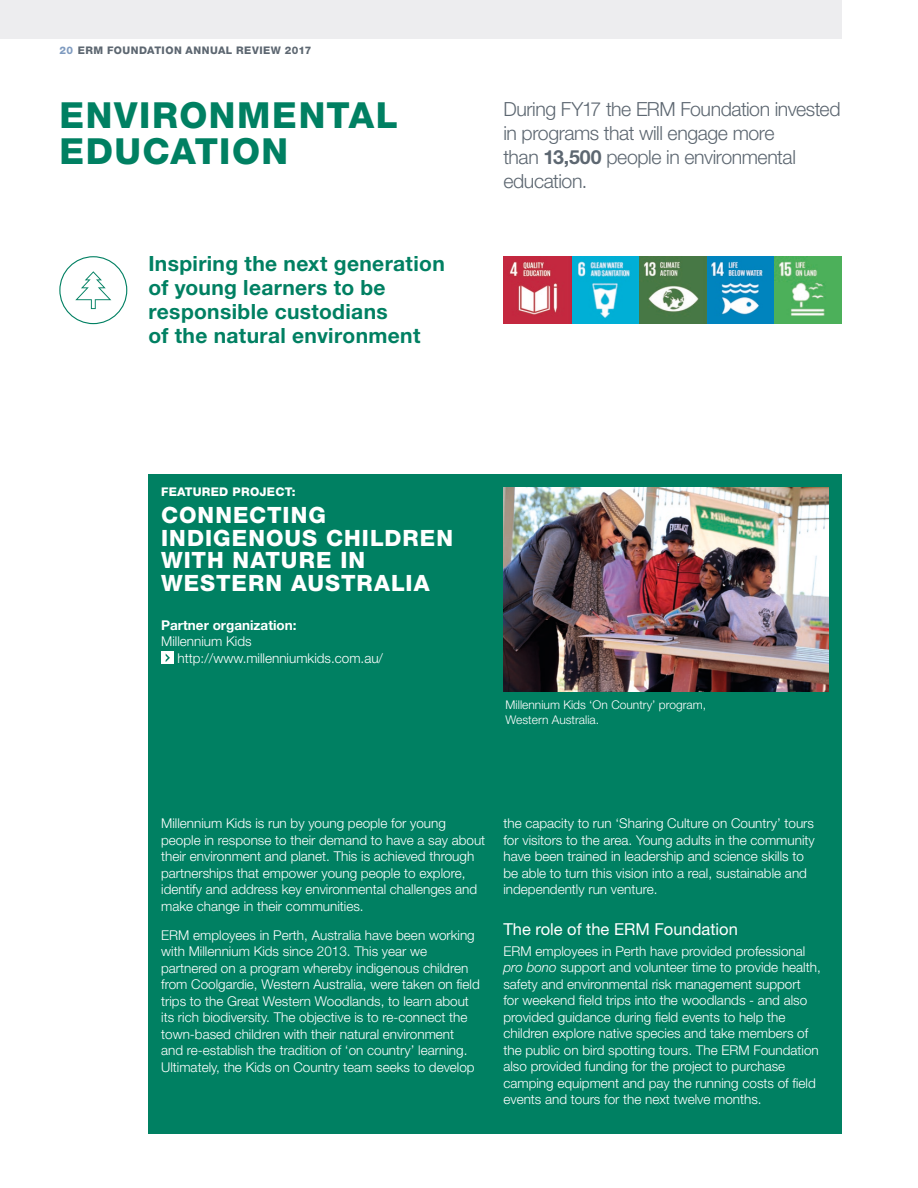
<style>
.page{position:relative;width:918px;height:1188px;background:#fff}
.page>*{position:absolute;margin:0;border:0;box-sizing:border-box;transform-origin:0 0}
.t1{font:800 36px/36px "Helvetica Neue LT Std";letter-spacing:.04em;color:#008062}
.t2{font:800 22.5px/22.5px "Helvetica Neue LT Std";letter-spacing:.045em;color:#fff}
.t3{font:700 21px/24px "Helvetica Neue LT Std";letter-spacing:.015em;color:#008062}
.t4{font:300 19.5px/24px "Helvetica Neue LT Std";letter-spacing:-.02em;color:#5d6771}
.t5{font:16.5px "Helvetica Neue LT Std";color:#fff}
.t6{font:300 13.5px/16.5px "Helvetica Neue LT Std";color:#fff}
.t7{font:700 13.5px "Helvetica Neue LT Std";color:#fff}
.t8{font:300 12px/15px "Helvetica Neue LT Std";color:#fff}
.t9{font:800 12px "Helvetica Neue LT Std";letter-spacing:.02em;color:#fff}
.t10{font:800 10.5px "Helvetica Neue LT Std";letter-spacing:.045em;color:#5d6771}
.s1{color:#7f9bc0}
.s2{font-weight:700}
.s3{font-style:italic}
</style>
<div class="page">
<div style="left:148px;top:475px;width:693px;height:659px;background:#008062"></div>
<div style="left:161px;top:651px;width:13px;height:13px;background:#fff"></div>
<svg style="left:166px;top:654px;width:4px;height:8px"></svg>
<img style="left:503px;top:488px;width:326px;height:204px">
<img style="left:503px;top:256px;width:339px;height:68px">
<div style="left:59px;top:256px;width:68px;height:68px;background:#fff;border:1px solid #008062;border-radius:50%"></div>
<svg style="left:75px;top:271px;width:36px;height:38px"></svg>
<div style="left:0;top:0;width:842px;height:38px;background:#ededef"></div>
<p class="t10" style="left:60px;top:44px;width:253px"><span class="s1">20</span> ERM FOUNDATION ANNUAL REVIEW 2017</p>
<h1 class="t1" style="left:60px;top:97px;width:340px">ENVIRONMENTAL<br>EDUCATION</h1>
<h3 class="t4" style="left:503px;top:97px;width:339px">During FY17 the ERM Foundation invested in programs that will engage more<br>than <span class="s2">13,500</span> people in environmental education.</h3>
<h3 class="t3" style="left:148px;top:251px;width:298px">Inspiring the next generation of young learners to be responsible custodians<br>of the natural environment</h3>
<p class="t9" style="left:161px;top:485px;width:136px">FEATURED PROJECT:</p>
<h2 class="t2" style="left:161px;top:504px;width:294px">CONNECTING<br>INDIGENOUS CHILDREN<br>WITH NATURE IN<br>WESTERN AUSTRALIA</h2>
<p class="t7" style="left:161px;top:616px;width:137px">Partner organization:</p>
<p class="t6" style="left:178px;top:633px;width:207px;text-indent:-17px">Millennium Kids http://www.millenniumkids.com.au/</p>
<p class="t8" style="left:506px;top:697px;width:202px">Millennium Kids ‘On Country’ program,<br>Western Australia.</p>
<p class="t6" style="left:161px;top:815px;width:326px">Millennium Kids is run by young people for young people in response to their demand to have a say about their environment and planet. This is achieved through partnerships that empower young people to explore, identify and address key environmental challenges and make change in their communities.</p>
<p class="t6" style="left:161px;top:927px;width:320px">ERM employees in Perth, Australia have been working with Millennium Kids since 2013. This year we partnered on a program whereby indigenous children from Coolgardie, Western Australia, were taken on field trips to the Great Western Woodlands, to learn about its rich biodiversity. The objective is to re-connect the town-based children with their natural environment<br>and re-establish the tradition of ‘on country’ learning.<br>Ultimately, the Kids on Country team seeks to develop</p>
<p class="t6" style="left:503px;top:815px;width:313px">the capacity to run ‘Sharing Culture on Country’ tours for visitors to the area. Young adults in the community have been trained in leadership and science skills to be able to turn this vision into a real, sustainable and independently run venture.</p>
<p class="t5" style="left:503px;top:919px;width:236px">The role of the ERM Foundation</p>
<p class="t6" style="left:503px;top:942px;width:319px">ERM employees in Perth have provided professional <span class="s3">pro bono</span> support and volunteer time to provide health, safety and environmental risk management support<br>for weekend field trips into the woodlands - and also provided guidance during field events to help the children explore native species and take members of the public on bird spotting tours. The ERM Foundation also provided funding for the project to purchase camping equipment and pay the running costs of field events and tours for the next twelve months.</p>
</div>
